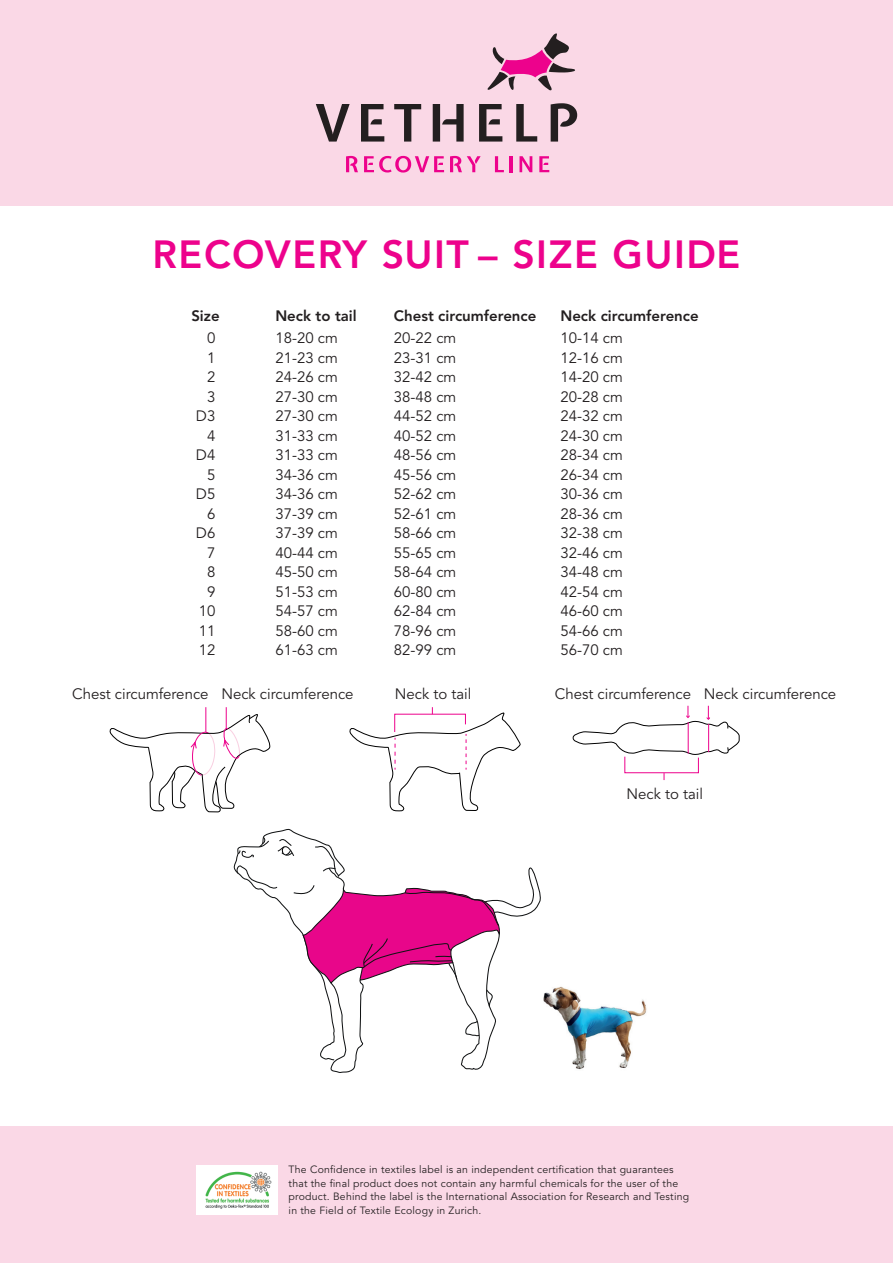
<style>
.page{position:relative;width:893px;height:1263px;background:#fff}
.page>*{position:absolute;margin:0;border:0;box-sizing:border-box;transform-origin:0 0}
.t1{font:800 39px "Avenir";letter-spacing:.04em;color:#ed028c}
.t2{font:15px "Avenir";color:#231f20}
.t3{font:800 15px "Avenir";color:#231f20}
.t4{font:10.5px/13.5px "Avenir";letter-spacing:.02em;color:#231f20}
</style>
<div class="page">
<div style="left:0;top:1127px;width:893px;height:136px;background:#fad8e6"></div>
<div style="left:0;top:0;width:893px;height:205px;background:#fad8e6"></div>
<svg style="left:316px;top:104px;width:34px;height:38px"></svg>
<svg style="left:361px;top:104px;width:23px;height:38px"></svg>
<svg style="left:394px;top:104px;width:27px;height:38px"></svg>
<svg style="left:433px;top:104px;width:31px;height:38px"></svg>
<svg style="left:479px;top:104px;width:23px;height:38px"></svg>
<svg style="left:516px;top:104px;width:21px;height:38px"></svg>
<svg style="left:551px;top:103px;width:26px;height:39px"></svg>
<svg style="left:487px;top:33px;width:88px;height:58px"></svg>
<svg style="left:346px;top:156px;width:12px;height:16px"></svg>
<svg style="left:364px;top:156px;width:80px;height:17px"></svg>
<svg style="left:450px;top:156px;width:31px;height:16px"></svg>
<svg style="left:495px;top:156px;width:9px;height:16px"></svg>
<hr style="left:510px;top:156px;width:3px;height:16px;background:#ed028c">
<svg style="left:519px;top:156px;width:13px;height:16px"></svg>
<svg style="left:539px;top:156px;width:10px;height:16px"></svg>
<img style="left:543px;top:986px;width:104px;height:83px">
<svg style="left:234px;top:828px;width:307px;height:245px"></svg>
<svg style="left:109px;top:707px;width:162px;height:106px"></svg>
<svg style="left:349px;top:707px;width:172px;height:105px"></svg>
<svg style="left:572px;top:706px;width:168px;height:74px"></svg>
<div style="left:196px;top:1165px;width:82px;height:50px;background:#fff"></div>
<img style="left:205px;top:1171px;width:67px;height:38px">
<h1 class="t1" style="left:153px;top:232px;width:589px">RECOVERY SUIT – SIZE GUIDE</h1>
<p class="t3" style="left:191px;top:307px;width:30px">Size</p>
<p class="t3" style="left:275px;top:307px;width:83px">Neck to tail</p>
<p class="t3" style="left:394px;top:307px;width:144px">Chest circumference</p>
<p class="t3" style="left:560px;top:307px;width:140px">Neck circumference</p>
<p class="t2" style="left:207px;top:329px;width:10px">0</p>
<p class="t2" style="left:275px;top:329px;width:64px">18-20 cm</p>
<p class="t2" style="left:394px;top:329px;width:64px">20-22 cm</p>
<p class="t2" style="left:560px;top:329px;width:64px">10-14 cm</p>
<p class="t2" style="left:207px;top:349px;width:10px">1</p>
<p class="t2" style="left:275px;top:349px;width:64px">21-23 cm</p>
<p class="t2" style="left:394px;top:349px;width:64px">23-31 cm</p>
<p class="t2" style="left:560px;top:349px;width:64px">12-16 cm</p>
<p class="t2" style="left:207px;top:368px;width:10px">2</p>
<p class="t2" style="left:275px;top:368px;width:64px">24-26 cm</p>
<p class="t2" style="left:394px;top:368px;width:64px">32-42 cm</p>
<p class="t2" style="left:560px;top:368px;width:64px">14-20 cm</p>
<p class="t2" style="left:207px;top:388px;width:10px">3</p>
<p class="t2" style="left:275px;top:388px;width:64px">27-30 cm</p>
<p class="t2" style="left:394px;top:388px;width:64px">38-48 cm</p>
<p class="t2" style="left:560px;top:388px;width:64px">20-28 cm</p>
<p class="t2" style="left:196px;top:407px;width:21px">D3</p>
<p class="t2" style="left:275px;top:407px;width:64px">27-30 cm</p>
<p class="t2" style="left:394px;top:407px;width:64px">44-52 cm</p>
<p class="t2" style="left:560px;top:407px;width:64px">24-32 cm</p>
<p class="t2" style="left:207px;top:427px;width:10px">4</p>
<p class="t2" style="left:275px;top:427px;width:64px">31-33 cm</p>
<p class="t2" style="left:394px;top:427px;width:64px">40-52 cm</p>
<p class="t2" style="left:560px;top:427px;width:64px">24-30 cm</p>
<p class="t2" style="left:196px;top:446px;width:21px">D4</p>
<p class="t2" style="left:275px;top:446px;width:64px">31-33 cm</p>
<p class="t2" style="left:394px;top:446px;width:64px">48-56 cm</p>
<p class="t2" style="left:560px;top:446px;width:64px">28-34 cm</p>
<p class="t2" style="left:207px;top:466px;width:10px">5</p>
<p class="t2" style="left:275px;top:466px;width:64px">34-36 cm</p>
<p class="t2" style="left:394px;top:466px;width:64px">45-56 cm</p>
<p class="t2" style="left:560px;top:466px;width:64px">26-34 cm</p>
<p class="t2" style="left:196px;top:485px;width:21px">D5</p>
<p class="t2" style="left:275px;top:485px;width:64px">34-36 cm</p>
<p class="t2" style="left:394px;top:485px;width:64px">52-62 cm</p>
<p class="t2" style="left:560px;top:485px;width:64px">30-36 cm</p>
<p class="t2" style="left:207px;top:505px;width:10px">6</p>
<p class="t2" style="left:275px;top:505px;width:64px">37-39 cm</p>
<p class="t2" style="left:394px;top:505px;width:64px">52-61 cm</p>
<p class="t2" style="left:560px;top:505px;width:64px">28-36 cm</p>
<p class="t2" style="left:196px;top:524px;width:21px">D6</p>
<p class="t2" style="left:275px;top:524px;width:64px">37-39 cm</p>
<p class="t2" style="left:394px;top:524px;width:64px">58-66 cm</p>
<p class="t2" style="left:560px;top:524px;width:64px">32-38 cm</p>
<p class="t2" style="left:207px;top:544px;width:10px">7</p>
<p class="t2" style="left:275px;top:544px;width:64px">40-44 cm</p>
<p class="t2" style="left:394px;top:544px;width:64px">55-65 cm</p>
<p class="t2" style="left:560px;top:544px;width:64px">32-46 cm</p>
<p class="t2" style="left:207px;top:563px;width:10px">8</p>
<p class="t2" style="left:275px;top:563px;width:64px">45-50 cm</p>
<p class="t2" style="left:394px;top:563px;width:64px">58-64 cm</p>
<p class="t2" style="left:560px;top:563px;width:64px">34-48 cm</p>
<p class="t2" style="left:207px;top:583px;width:10px">9</p>
<p class="t2" style="left:275px;top:583px;width:64px">51-53 cm</p>
<p class="t2" style="left:394px;top:583px;width:64px">60-80 cm</p>
<p class="t2" style="left:560px;top:583px;width:64px">42-54 cm</p>
<p class="t2" style="left:199px;top:602px;width:18px">10</p>
<p class="t2" style="left:275px;top:602px;width:64px">54-57 cm</p>
<p class="t2" style="left:394px;top:602px;width:64px">62-84 cm</p>
<p class="t2" style="left:560px;top:602px;width:64px">46-60 cm</p>
<p class="t2" style="left:199px;top:622px;width:18px">11</p>
<p class="t2" style="left:275px;top:622px;width:64px">58-60 cm</p>
<p class="t2" style="left:394px;top:622px;width:64px">78-96 cm</p>
<p class="t2" style="left:560px;top:622px;width:64px">54-66 cm</p>
<p class="t2" style="left:199px;top:641px;width:18px">12</p>
<p class="t2" style="left:275px;top:641px;width:64px">61-63 cm</p>
<p class="t2" style="left:394px;top:641px;width:64px">82-99 cm</p>
<p class="t2" style="left:560px;top:641px;width:64px">56-70 cm</p>
<p class="t2" style="left:72px;top:685px;width:138px">Chest circumference</p>
<p class="t2" style="left:395px;top:685px;width:78px">Neck to tail</p>
<p class="t2" style="left:555px;top:685px;width:138px">Chest circumference</p>
<p class="t2" style="left:221px;top:685px;width:134px">Neck circumference</p>
<p class="t2" style="left:704px;top:685px;width:134px">Neck circumference</p>
<p class="t2" style="left:626px;top:786px;width:78px">Neck to tail</p>
<p class="t4" style="left:289px;top:1163px;width:402px">The Confidence in textiles label is an independent certification that guarantees that the final product does not contain any harmful chemicals for the user of the product. Behind the label is the International Association for Research and Testing in the Field of Textile Ecology in Zurich.</p>
</div>
